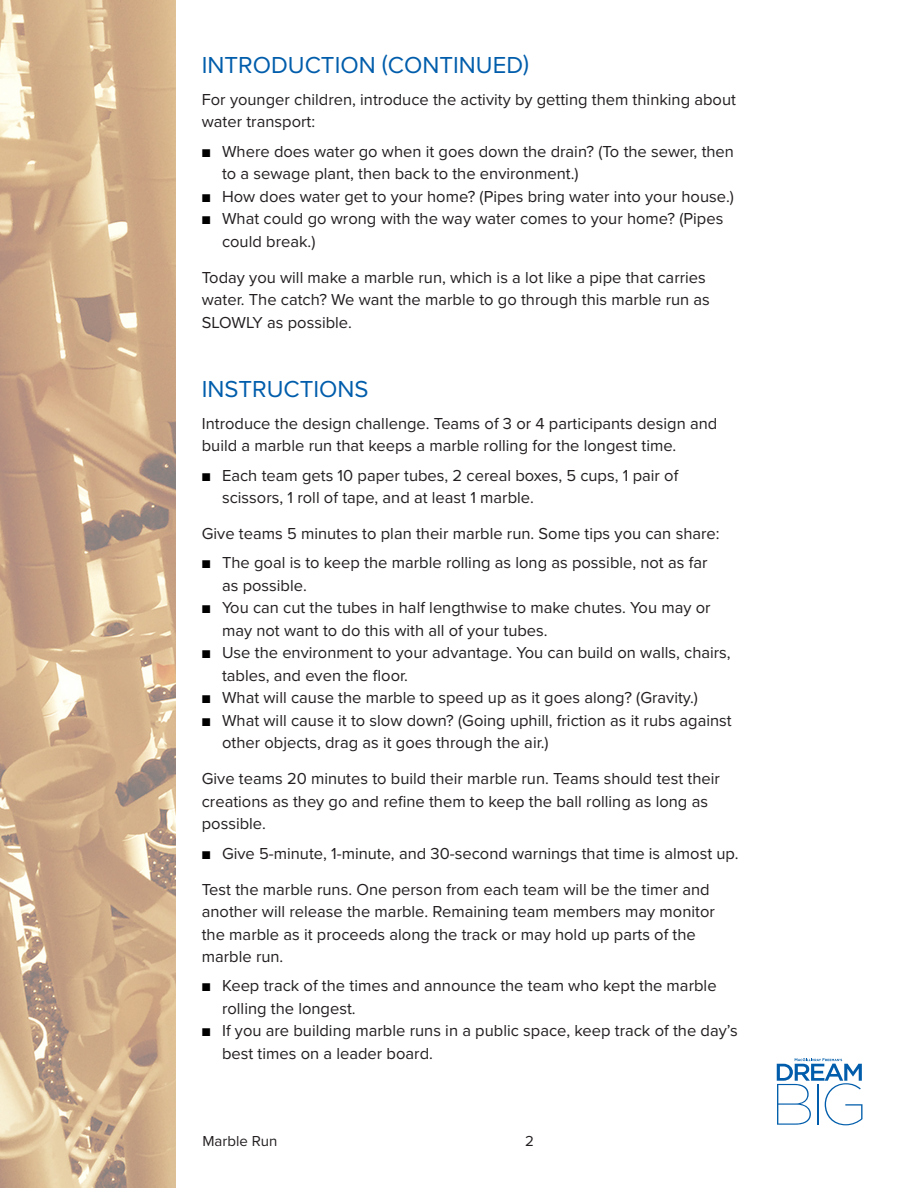
<style>
.page{position:relative;width:918px;height:1188px;background:#fff}
.page>*{position:absolute;margin:0;border:0;box-sizing:border-box;transform-origin:0 0}
.Paragraph_Style_1{font:24px "Proxima Nova";color:#015dab}
.Paragraph_Style_1-2{font:16.5px/22.5px "Proxima Nova";color:#231f20}
.Paragraph_Style_2{font:16.5px/22.5px "Proxima Nova";color:#231f20}
.t1{font:15px "Proxima Nova";color:#231f20}
.s1{font-size:13.5px;color:#000}
</style>
<div class="page">
<img style="left:0;top:0;width:176px;height:1188px">
<svg style="left:777px;top:1058px;width:85px;height:67px"></svg>
<p class="Paragraph_Style_1" style="left:202px;top:51px;width:329px">INTRODUCTION (CONTINUED)</p>
<p class="Paragraph_Style_2" style="left:202px;top:88px;width:536px">For younger children, introduce the activity by getting them thinking about water transport:</p>
<p class="Paragraph_Style_1-2" style="left:222px;top:140px;width:513px;text-indent:-20px"><span class="s1">■</span> Where does water go when it goes down the drain? (To the sewer, then to a sewage plant, then back to the environment.)</p>
<p class="Paragraph_Style_1-2" style="left:202px;top:185px;width:534px"><span class="s1">■</span> How does water get to your home? (Pipes bring water into your house.)</p>
<p class="Paragraph_Style_1-2" style="left:222px;top:208px;width:503px;text-indent:-20px"><span class="s1">■</span> What could go wrong with the way water comes to your home? (Pipes could break.)</p>
<p class="Paragraph_Style_2" style="left:202px;top:266px;width:510px">Today you will make a marble run, which is a lot like a pipe that carries water. The catch? We want the marble to go through this marble run as<br>SLOWLY as possible.</p>
<p class="Paragraph_Style_1" style="left:202px;top:375px;width:168px">INSTRUCTIONS</p>
<p class="Paragraph_Style_1-2" style="left:202px;top:412px;width:517px">Introduce the design challenge. Teams of 3 or 4 participants design and build a marble run that keeps a marble rolling for the longest time.</p>
<p class="Paragraph_Style_1-2" style="left:222px;top:464px;width:458px;text-indent:-20px"><span class="s1">■</span> Each team gets 10 paper tubes, 2 cereal boxes, 5 cups, 1 pair of scissors, 1 roll of tape, and at least 1 marble.</p>
<p class="Paragraph_Style_1-2" style="left:202px;top:523px;width:519px">Give teams 5 minutes to plan their marble run. Some tips you can share:</p>
<p class="Paragraph_Style_1-2" style="left:222px;top:552px;width:487px;text-indent:-20px"><span class="s1">■</span> The goal is to keep the marble rolling as long as possible, not as far as possible.</p>
<p class="Paragraph_Style_1-2" style="left:222px;top:597px;width:490px;text-indent:-20px"><span class="s1">■</span> You can cut the tubes in half lengthwise to make chutes. You may or may not want to do this with all of your tubes.</p>
<p class="Paragraph_Style_1-2" style="left:222px;top:642px;width:510px;text-indent:-20px"><span class="s1">■</span> Use the environment to your advantage. You can build on walls, chairs, tables, and even the floor.</p>
<p class="Paragraph_Style_1-2" style="left:202px;top:687px;width:498px"><span class="s1">■</span> What will cause the marble to speed up as it goes along? (Gravity.)</p>
<p class="Paragraph_Style_1-2" style="left:222px;top:709px;width:511px;text-indent:-20px"><span class="s1">■</span> What will cause it to slow down? (Going uphill, friction as it rubs against other objects, drag as it goes through the air.)</p>
<p class="Paragraph_Style_1-2" style="left:202px;top:768px;width:520px">Give teams 20 minutes to build their marble run. Teams should test their creations as they go and refine them to keep the ball rolling as long as possible.</p>
<p class="Paragraph_Style_1-2" style="left:202px;top:842px;width:538px"><span class="s1">■</span> Give 5-minute, 1-minute, and 30-second warnings that time is almost up.</p>
<p class="Paragraph_Style_1-2" style="left:202px;top:878px;width:515px">Test the marble runs. One person from each team will be the timer and another will release the marble. Remaining team members may monitor the marble as it proceeds along the track or may hold up parts of the marble run.</p>
<p class="Paragraph_Style_1-2" style="left:222px;top:975px;width:496px;text-indent:-20px"><span class="s1">■</span> Keep track of the times and announce the team who kept the marble rolling the longest.</p>
<p class="Paragraph_Style_1-2" style="left:222px;top:1020px;width:517px;text-indent:-20px"><span class="s1">■</span> If you are building marble runs in a public space, keep track of the day’s best times on a leader board.</p>
<p class="t1" style="left:202px;top:1132px;width:76px">Marble Run</p>
<p class="t1" style="left:525px;top:1132px;width:10px">2</p>
</div>
